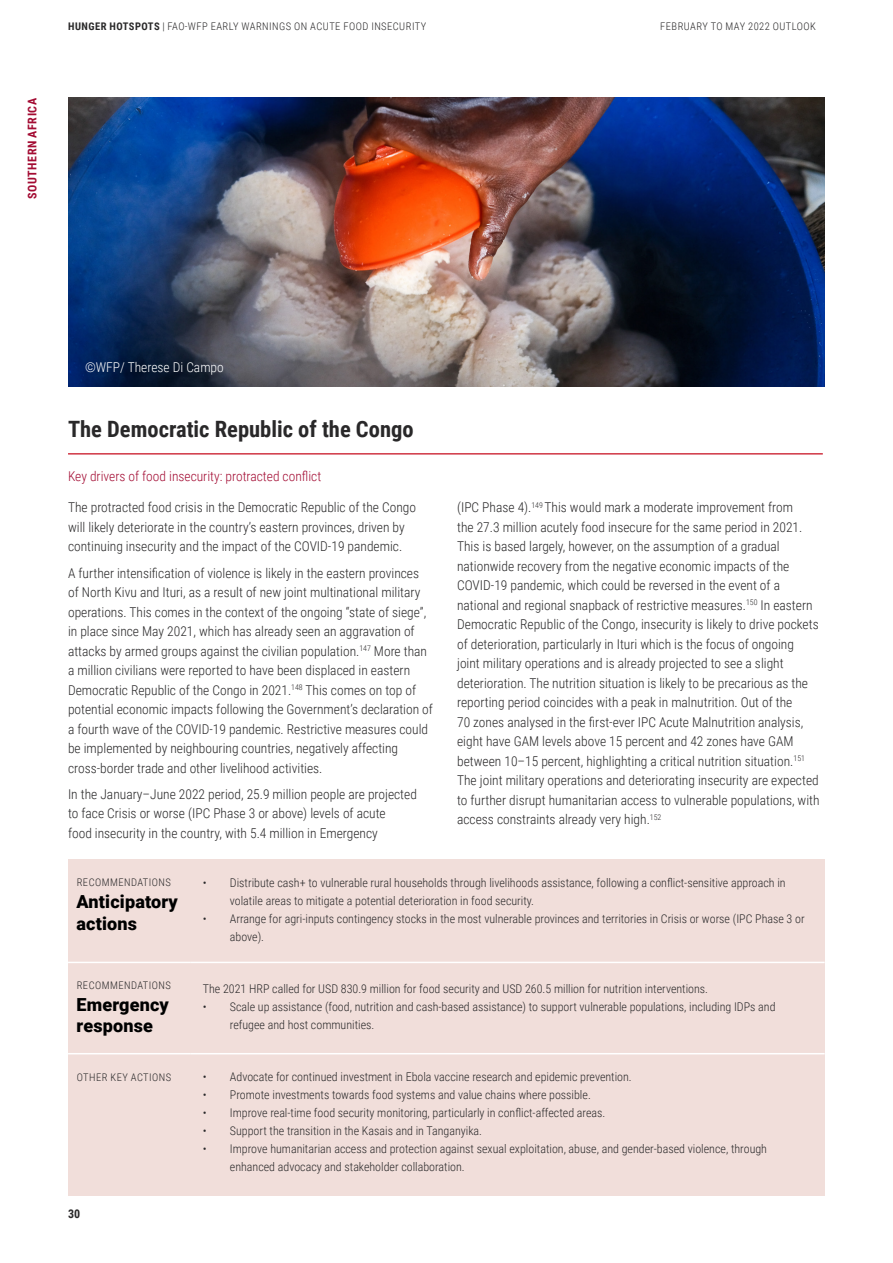
<style>
.page{position:relative;width:893px;height:1263px;background:#fff}
.page>*{position:absolute;margin:0;border:0;box-sizing:border-box;transform-origin:0 0}
.t1{font:700 22.5px "Roboto Condensed";color:#292829}
.t2{font:900 18px/21.6px "Roboto";letter-spacing:.01em;color:#000}
.t3{font:300 13.5px/19.5px "Roboto Condensed";color:#292829}
.t4{font:300 13.5px "Roboto Condensed";color:#a30c33}
.t5{font:300 13.5px "Roboto Condensed";color:#fff}
.t6{font:300 12px/18px "Roboto Condensed";color:#292829}
.t7{font:700 12px "Roboto Condensed";letter-spacing:.045em;color:#a30c33}
.t8{font:700 12px "Roboto Condensed";color:#292829}
.t9{font:300 10.5px "Roboto Condensed";letter-spacing:.045em;color:#292829}
.s1{font-weight:700}
</style>
<div class="page">
<hr style="left:68px;top:453px;width:755px;height:2px;background:#d03544">
<div style="left:68px;top:859px;width:757px;height:337px;background:#f1deda"></div>
<hr style="left:68px;top:962px;width:122px;height:1px;background:#fff">
<hr style="left:190px;top:962px;width:635px;height:1px;background:#fff">
<hr style="left:68px;top:1053px;width:122px;height:1px;background:#fff">
<hr style="left:190px;top:1053px;width:635px;height:1px;background:#fff">
<img style="left:68px;top:98px;width:757px;height:289px">
<p class="t7" style="left:24px;top:199px;width:103px;rotate:-90deg">SOUTHERN AFRICA</p>
<p class="t9" style="left:68px;top:19px;width:360px"><span class="s1">HUNGER HOTSPOTS</span> | FAO-WFP EARLY WARNINGS ON ACUTE FOOD INSECURITY</p>
<p class="t9" style="left:660px;top:19px;width:157px">FEBRUARY TO MAY 2022 OUTLOOK</p>
<p class="t5" style="left:85px;top:358px;width:140px">©WFP/ Therese Di Campo</p>
<h1 class="t1" style="left:68px;top:413px;width:347px">The Democratic Republic of the Congo</h1>
<p class="t4" style="left:68px;top:467px;width:255px">Key drivers of food insecurity: protracted conflict</p>
<p class="t3" style="left:68px;top:497px;width:350px">The protracted food crisis in the Democratic Republic of the Congo will likely deteriorate in the country’s eastern provinces, driven by continuing insecurity and the impact of the COVID-19 pandemic.</p>
<p class="t3" style="left:68px;top:562px;width:366px">A further intensification of violence is likely in the eastern provinces of North Kivu and Ituri, as a result of new joint multinational military operations. This comes in the context of the ongoing “state of siege”, in place since May 2021, which has already seen an aggravation of attacks by armed groups against the civilian population.<sup>147</sup> More than a million civilians were reported to have been displaced in eastern Democratic Republic of the Congo in 2021.<sup>148</sup> This comes on top of potential economic impacts following the Government’s declaration of a fourth wave of the COVID-19 pandemic. Restrictive measures could be implemented by neighbouring countries, negatively affecting cross-border trade and other livelihood activities.</p>
<p class="t3" style="left:68px;top:784px;width:350px">In the January–June 2022 period, 25.9 million people are projected to face Crisis or worse (IPC Phase 3 or above) levels of acute<br>food insecurity in the country, with 5.4 million in Emergency</p>
<p class="t3" style="left:457px;top:497px;width:364px">(IPC Phase 4).<sup>149</sup> This would mark a moderate improvement from<br>the 27.3 million acutely food insecure for the same period in 2021.<br>This is based largely, however, on the assumption of a gradual nationwide recovery from the negative economic impacts of the COVID-19 pandemic, which could be reversed in the event of a national and regional snapback of restrictive measures.<sup>150</sup> In eastern Democratic Republic of the Congo, insecurity is likely to drive pockets of deterioration, particularly in Ituri which is the focus of ongoing joint military operations and is already projected to see a slight deterioration. The nutrition situation is likely to be precarious as the reporting period coincides with a peak in malnutrition. Out of the<br>70 zones analysed in the first-ever IPC Acute Malnutrition analysis, eight have GAM levels above 15 percent and 42 zones have GAM between 10–15 percent, highlighting a critical nutrition situation.<sup>151<br></sup>The joint military operations and deteriorating insecurity are expected to further disrupt humanitarian access to vulnerable populations, with access constraints already very high.<sup>152</sup></p>
<p class="t9" style="left:77px;top:875px;width:96px">RECOMMENDATIONS</p>
<h2 class="t2" style="left:77px;top:890px;width:103px">Anticipatory actions</h2>
<p class="t9" style="left:77px;top:978px;width:96px">RECOMMENDATIONS</p>
<h2 class="t2" style="left:77px;top:993px;width:94px">Emergency response</h2>
<p class="t6" style="left:230px;top:873px;width:557px;text-indent:-27px">• Distribute cash+ to vulnerable rural households through livelihoods assistance, following a conflict-sensitive approach in volatile areas to mitigate a potential deterioration in food security.</p>
<p class="t6" style="left:230px;top:909px;width:576px;text-indent:-27px">• Arrange for agri-inputs contingency stocks in the most vulnerable provinces and territories in Crisis or worse (IPC Phase 3 or above).</p>
<p class="t6" style="left:203px;top:979px;width:507px">The 2021 HRP called for USD 830.9 million for food security and USD 260.5 million for nutrition interventions.</p>
<p class="t6" style="left:230px;top:997px;width:547px;text-indent:-27px">• Scale up assistance (food, nutrition and cash-based assistance) to support vulnerable populations, including IDPs and refugee and host communities.</p>
<p class="t9" style="left:77px;top:1069px;width:96px">OTHER KEY ACTIONS</p>
<p class="t6" style="left:203px;top:1067px;width:430px">• Advocate for continued investment in Ebola vaccine research and epidemic prevention.</p>
<p class="t6" style="left:203px;top:1085px;width:389px">• Promote investments towards food systems and value chains where possible.</p>
<p class="t6" style="left:203px;top:1103px;width:404px">• Improve real-time food security monitoring, particularly in conflict-affected areas.</p>
<p class="t6" style="left:203px;top:1121px;width:281px">• Support the transition in the Kasais and in Tanganyika.</p>
<p class="t6" style="left:230px;top:1139px;width:539px;text-indent:-27px">• Improve humanitarian access and protection against sexual exploitation, abuse, and gender-based violence, through enhanced advocacy and stakeholder collaboration.</p>
<p class="t8" style="left:68px;top:1205px;width:14px">30</p>
</div>
